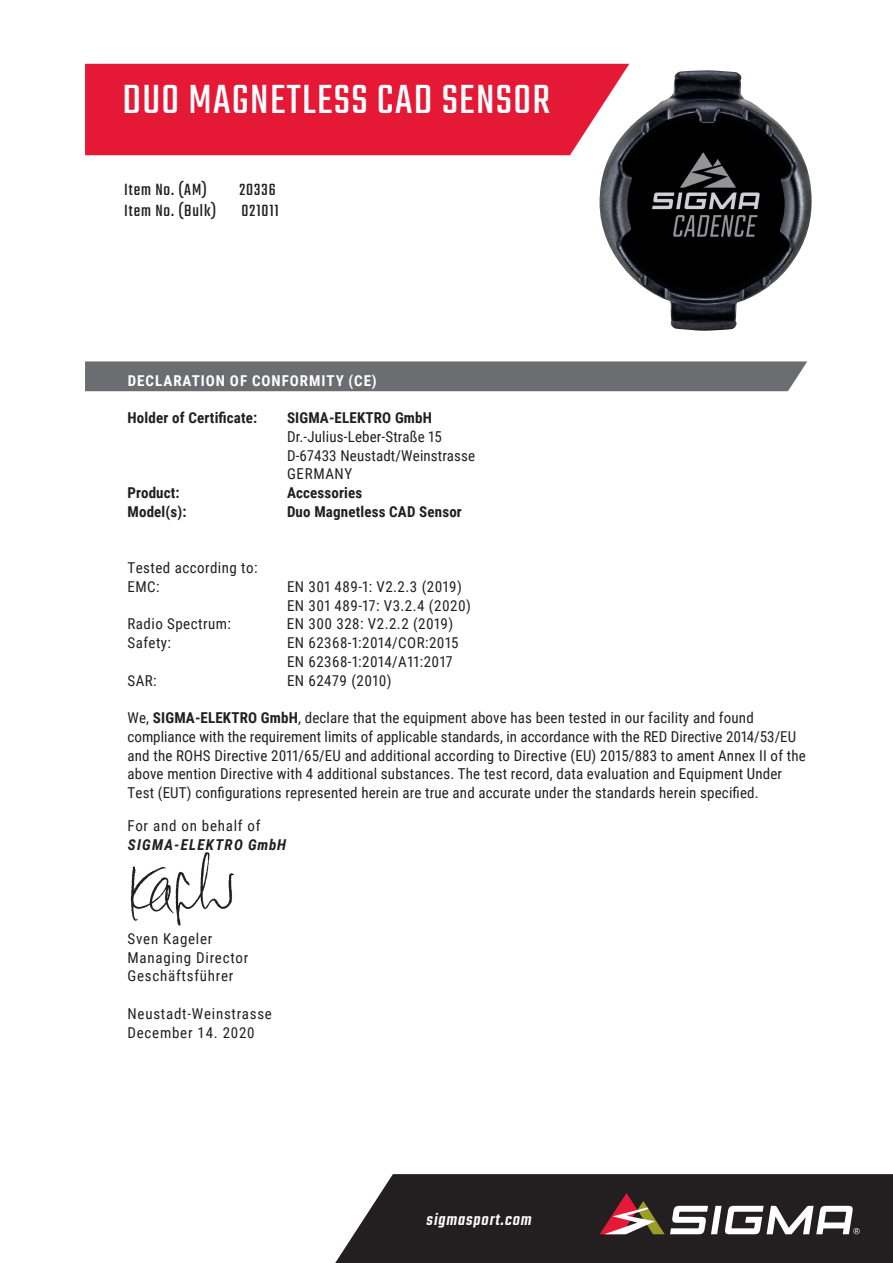
<style>
.page{position:relative;width:893px;height:1263px;background:#fff}
.page>*{position:absolute;margin:0;border:0;box-sizing:border-box;transform-origin:0 0}
.t1{font:45px "Teko";letter-spacing:.03em;color:#fff}
.t2{font:18px "Teko";letter-spacing:.05em;color:#231f20}
.t3{font:italic 500 18px "Teko";color:#fff}
.t4{font:15px/18.8px "Roboto Condensed";letter-spacing:.01em;color:#231f20}
.t5{font:15px/18.8px "Roboto Condensed";letter-spacing:.03em;color:#231f20}
.t6{font:15px/18.8px "Roboto Condensed";letter-spacing:.05em;color:#231f20}
.t7{font:700 15px "Roboto Condensed";letter-spacing:.01em;color:#231f20}
.t8{font:700 15px "Roboto Condensed";letter-spacing:.065em;color:#fff}
.t9{font:italic 700 15px "Roboto Condensed";letter-spacing:.085em;color:#231f20}
.s1{font-weight:700}
</style>
<div class="page">
<div style="left:85px;top:361px;width:722px;height:30px;background:#6c6d70"></div>
<div style="left:85px;top:64px;width:544px;height:91px;background:#e51836"></div>
<img style="left:600px;top:70px;width:212px;height:261px">
<img style="left:130px;top:852px;width:105px;height:74px">
<svg style="left:335px;top:1174px;width:558px;height:89px;background:#343031"></svg>
<svg style="left:600px;top:1193px;width:261px;height:41px"></svg>
<h1 class="t1" style="left:122px;top:74px;width:429px">DUO MAGNETLESS CAD SENSOR</h1>
<p class="t2" style="left:124px;top:180px;width:84px">Item No. (AM)</p>
<p class="t2" style="left:239px;top:180px;width:38px">20336</p>
<p class="t2" style="left:124px;top:201px;width:93px">Item No. (Bulk)</p>
<p class="t2" style="left:242px;top:201px;width:39px">021011</p>
<p class="t8" style="left:128px;top:370px;width:250px">DECLARATION OF CONFORMITY (CE)</p>
<p class="t7" style="left:128px;top:407px;width:131px">Holder of Certificate:</p>
<p class="t7" style="left:287px;top:407px;width:146px">SIGMA-ELEKTRO GmbH</p>
<p class="t4" style="left:287px;top:427px;width:190px">Dr.-Julius-Leber-Straße 15<br>D-67433 Neustadt/Weinstrasse<br>GERMANY</p>
<p class="t7" style="left:128px;top:482px;width:54px">Product:</p>
<p class="t7" style="left:287px;top:482px;width:77px">Accessories</p>
<p class="t7" style="left:128px;top:501px;width:61px">Model(s):</p>
<p class="t7" style="left:287px;top:501px;width:176px">Duo Magnetless CAD Sensor</p>
<p class="t5" style="left:128px;top:558px;width:131px">Tested according to:<br>EMC:</p>
<p class="t5" style="left:287px;top:577px;width:185px">EN 301 489-1: V2.2.3 (2019)<br>EN 301 489-17: V3.2.4 (2020)</p>
<p class="t5" style="left:128px;top:614px;width:105px">Radio Spectrum:</p>
<p class="t5" style="left:287px;top:614px;width:168px">EN 300 328: V2.2.2 (2019)</p>
<p class="t4" style="left:128px;top:633px;width:45px">Safety:</p>
<p class="t5" style="left:287px;top:633px;width:173px">EN 62368-1:2014/COR:2015<br>EN 62368-1:2014/A11:2017</p>
<p class="t4" style="left:128px;top:670px;width:31px">SAR:</p>
<p class="t5" style="left:287px;top:670px;width:106px">EN 62479 (2010)</p>
<p class="t4" style="left:128px;top:708px;width:680px">We, <span class="s1">SIGMA-ELEKTRO GmbH</span>, declare that the equipment above has been tested in our facility and found compliance with the requirement limits of applicable standards, in accordance with the RED Directive 2014/53/EU and the ROHS Directive 2011/65/EU and additional according to Directive (EU) 2015/883 to ament Annex II of the above mention Directive with 4 additional substances. The test record, data evaluation and Equipment Under Test (EUT) configurations represented herein are true and accurate under the standards herein specified.</p>
<p class="t6" style="left:128px;top:816px;width:135px">For and on behalf of</p>
<p class="t9" style="left:128px;top:834px;width:160px">SIGMA-ELEKTRO GmbH</p>
<p class="t6" style="left:128px;top:929px;width:122px">Sven Kageler<br>Managing Director<br>Geschäftsführer</p>
<p class="t6" style="left:128px;top:1004px;width:146px">Neustadt-Weinstrasse<br>December 14. 2020</p>
<p class="t3" style="left:426px;top:1209px;width:110px">sigmasport.com</p>
</div>
